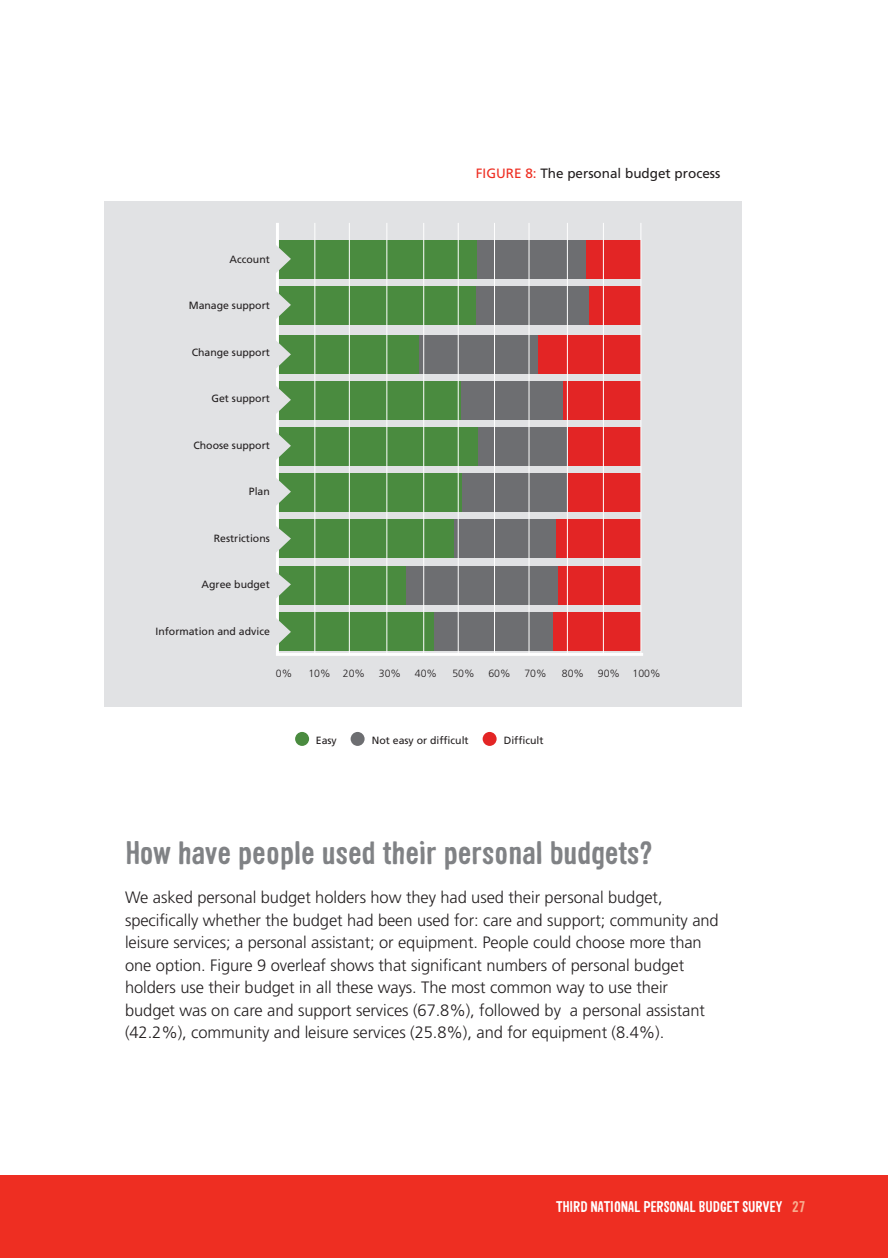
<style>
.page{position:relative;width:888px;height:1258px;background:#fff}
.page>*{position:absolute;margin:0;border:0;box-sizing:border-box;transform-origin:0 0}
.t1{font:700 31.5px "Sini";color:#808285}
.t2{font:300 16.5px/22.5px "Frutiger";letter-spacing:-.005em;color:#231f20}
.t3{font:700 15px "Sini";color:#fff}
.t4{font:700 15px "Sini";color:#f8ad8f}
.t5{font:13.5px "Frutiger";color:#231f20}
.t6{font:10.5px "Frutiger";color:#231f20}
.t7{font:300 10.5px "Frutiger";color:#231f20}
.s1{color:#ee2e22}
</style>
<div class="page">
<div style="left:0;top:1175px;width:888px;height:83px;background:#ee2e22"></div>
<div style="left:104px;top:202px;width:638px;height:505px;background:#e1e2e4"></div>
<div style="left:276px;top:240px;width:365px;height:39px;background:#e32525"></div>
<div style="left:276px;top:613px;width:365px;height:38px;background:#e32525"></div>
<div style="left:276px;top:473px;width:365px;height:38px;background:#e32525"></div>
<div style="left:276px;top:427px;width:365px;height:38px;background:#e32525"></div>
<div style="left:276px;top:519px;width:365px;height:38px;background:#e32525"></div>
<div style="left:276px;top:566px;width:365px;height:39px;background:#e32525"></div>
<div style="left:276px;top:381px;width:365px;height:39px;background:#e32525"></div>
<div style="left:276px;top:335px;width:365px;height:38px;background:#e32525"></div>
<hr style="left:276px;top:653px;width:367px;height:3px;background:#fff">
<div style="left:276px;top:286px;width:365px;height:38px;background:#e32525"></div>
<div style="left:276px;top:240px;width:310px;height:39px;background:#6d6e71"></div>
<div style="left:276px;top:613px;width:277px;height:38px;background:#6d6e71"></div>
<div style="left:276px;top:473px;width:291px;height:38px;background:#6d6e71"></div>
<div style="left:276px;top:427px;width:292px;height:38px;background:#6d6e71"></div>
<div style="left:276px;top:519px;width:280px;height:38px;background:#6d6e71"></div>
<div style="left:276px;top:566px;width:282px;height:39px;background:#6d6e71"></div>
<div style="left:276px;top:381px;width:287px;height:39px;background:#6d6e71"></div>
<div style="left:276px;top:335px;width:262px;height:38px;background:#6d6e71"></div>
<div style="left:276px;top:286px;width:313px;height:38px;background:#6d6e71"></div>
<div style="left:276px;top:240px;width:201px;height:39px;background:#4a8b3f"></div>
<div style="left:276px;top:613px;width:158px;height:38px;background:#4a8b3f"></div>
<div style="left:276px;top:473px;width:186px;height:38px;background:#4a8b3f"></div>
<div style="left:276px;top:427px;width:202px;height:38px;background:#4a8b3f"></div>
<div style="left:276px;top:519px;width:178px;height:38px;background:#4a8b3f"></div>
<div style="left:276px;top:566px;width:130px;height:39px;background:#4a8b3f"></div>
<div style="left:276px;top:381px;width:185px;height:39px;background:#4a8b3f"></div>
<div style="left:276px;top:335px;width:143px;height:38px;background:#4a8b3f"></div>
<div style="left:276px;top:286px;width:200px;height:38px;background:#4a8b3f"></div>
<hr style="left:276px;top:223px;width:3px;height:432px;background:#fff">
<hr style="left:349px;top:223px;width:1px;height:432px;background:#fff">
<hr style="left:423px;top:223px;width:1px;height:432px;background:#fff">
<hr style="left:494px;top:223px;width:1px;height:432px;background:#fff">
<hr style="left:567px;top:223px;width:1px;height:432px;background:#fff">
<hr style="left:314px;top:223px;width:1px;height:432px;background:#fff">
<hr style="left:386px;top:223px;width:1px;height:432px;background:#fff">
<hr style="left:458px;top:223px;width:1px;height:432px;background:#fff">
<hr style="left:529px;top:223px;width:1px;height:432px;background:#fff">
<hr style="left:603px;top:223px;width:1px;height:432px;background:#fff">
<svg style="left:276px;top:571px;width:15px;height:29px"></svg>
<svg style="left:276px;top:617px;width:15px;height:30px"></svg>
<svg style="left:276px;top:525px;width:15px;height:29px"></svg>
<svg style="left:276px;top:476px;width:15px;height:31px"></svg>
<svg style="left:276px;top:431px;width:15px;height:30px"></svg>
<svg style="left:276px;top:385px;width:15px;height:30px"></svg>
<svg style="left:276px;top:290px;width:15px;height:30px"></svg>
<svg style="left:276px;top:244px;width:15px;height:30px"></svg>
<svg style="left:276px;top:339px;width:15px;height:31px"></svg>
<hr style="left:640px;top:223px;width:1px;height:432px;background:#fff">
<div style="left:294px;top:730px;width:17px;height:17px;background:#4a8b3f;border-radius:50%"></div>
<div style="left:292px;top:729px;width:20px;height:20px;border:3px solid #fff;border-radius:50%"></div>
<div style="left:349px;top:730px;width:17px;height:17px;background:#6d6e71;border-radius:50%"></div>
<div style="left:348px;top:729px;width:20px;height:20px;border:3px solid #fff;border-radius:50%"></div>
<div style="left:481px;top:730px;width:17px;height:17px;background:#e32525;border-radius:50%"></div>
<div style="left:480px;top:729px;width:20px;height:20px;border:3px solid #fff;border-radius:50%"></div>
<p class="t6" style="left:230px;top:253px;width:42px">Account</p>
<p class="t6" style="left:189px;top:299px;width:83px">Manage support</p>
<p class="t6" style="left:192px;top:346px;width:80px">Change support</p>
<p class="t6" style="left:211px;top:392px;width:60px">Get support</p>
<p class="t6" style="left:193px;top:439px;width:78px">Choose support</p>
<p class="t6" style="left:249px;top:485px;width:23px">Plan</p>
<p class="t6" style="left:214px;top:532px;width:58px">Restrictions</p>
<p class="t6" style="left:202px;top:578px;width:70px">Agree budget</p>
<p class="t6" style="left:155px;top:625px;width:116px">I nformation and advice</p>
<p class="t5" style="left:476px;top:165px;width:246px"><span class="s1">Figure 8:</span> The personal budget process</p>
<p class="t7" style="left:276px;top:668px;width:18px">0%</p>
<p class="t7" style="left:308px;top:668px;width:58px">10% 20%</p>
<p class="t7" style="left:379px;top:668px;width:24px">30%</p>
<p class="t7" style="left:415px;top:668px;width:24px">40%</p>
<p class="t7" style="left:452px;top:668px;width:24px">50%</p>
<p class="t7" style="left:488px;top:668px;width:24px">60%</p>
<p class="t7" style="left:524px;top:668px;width:24px">70%</p>
<p class="t7" style="left:562px;top:668px;width:24px">80%</p>
<p class="t7" style="left:598px;top:668px;width:64px">90% 100%</p>
<p class="t6" style="left:316px;top:734px;width:23px">Easy</p>
<p class="t6" style="left:372px;top:734px;width:98px">Not easy or difficult</p>
<p class="t6" style="left:504px;top:734px;width:41px">Difficult</p>
<h1 class="t1" style="left:125px;top:833px;width:529px">How have people used their personal budgets?</h1>
<p class="t2" style="left:125px;top:886px;width:595px">We asked personal budget holders how they had used their personal budget, specifically whether the budget had been used for: care and support; community and leisure services; a personal assistant; or equipment. People could choose more than one option. Figure 9 overleaf shows that significant numbers of personal budget holders use their budget in all these ways. The most common way to use their budget was on care and support services (67.8%), followed by a personal assistant (42.2%), community and leisure services (25.8%), and for equipment (8.4%).</p>
<p class="t3" style="left:556px;top:1197px;width:14px">THIRD</p>
<p class="t3" style="left:591px;top:1197px;width:67px">NATIO NAL PERSO</p>
<p class="t3" style="left:676px;top:1197px;width:37px">NAL BUDGE</p>
<p class="t3" style="left:733px;top:1197px;width:18px">T SURVEY</p>
<p class="t4" style="left:792px;top:1197px;width:15px">27</p>
</div>
